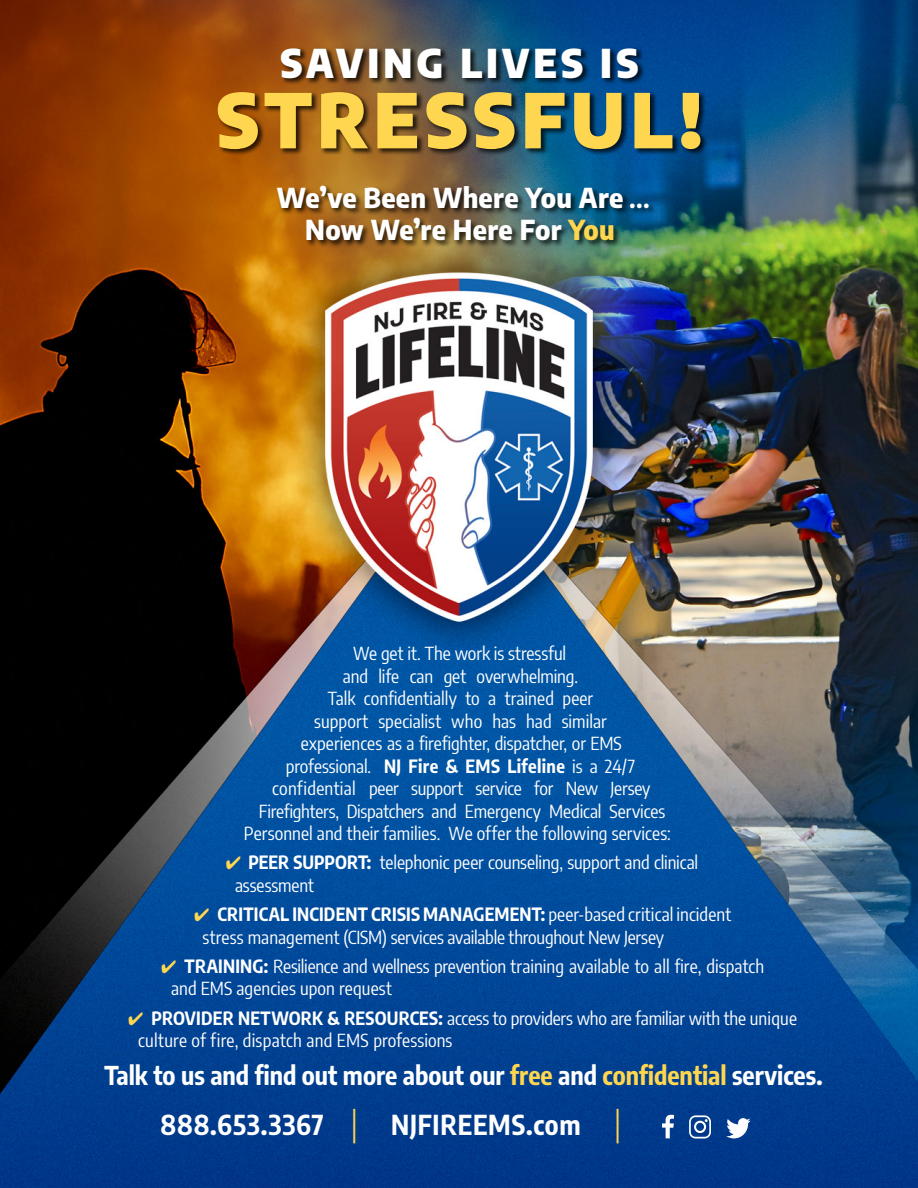
<style>
.page{position:relative;width:918px;height:1188px;background:#fff}
.page>*{position:absolute;margin:0;border:0;box-sizing:border-box;transform-origin:0 0}
.t1{font:900 semi-condensed 75px "Encode Sans";letter-spacing:.075em;color:#ffd64f}
.t2{font:900 semi-condensed 39px "Encode Sans";letter-spacing:.105em;color:#fff}
.t3{font:800 semi-condensed 27px "Encode Sans";letter-spacing:.01em;color:#fff}
.t4{font:700 27px "Encode Sans Condensed";letter-spacing:.03em;color:#fff}
.t5{font:700 25.5px "Encode Sans Condensed";color:#fff}
.t6{font:18px/22.5px "Encode Sans Condensed";color:#fff}
.s1{font-weight:600}
.s2{color:#ffd64f}
.s3{font-weight:700}
.s4{font-weight:400;font-size:33.75px;color:#ffd64f}
</style>
<div class="page">
<img style="left:0;top:0;width:918px;height:1188px">
<div style="left:217px;top:47px;width:491px;height:109px;background:#000;opacity:.74"></div>
<div style="left:276px;top:184px;width:380px;height:64px;background:#000;opacity:.75"></div>
<svg style="left:662px;top:1115px;width:12px;height:24px"></svg>
<svg style="left:689px;top:1115px;width:22px;height:24px"></svg>
<svg style="left:726px;top:1118px;width:25px;height:20px"></svg>
<p class="t2" style="left:280px;top:33px;width:360px">SAVING LIVES IS</p>
<p class="t1" style="left:217px;top:61px;width:487px">STRESSFUL!</p>
<p class="t3" style="left:277px;top:177px;width:374px">We’ve Been Where You Are <span class="s1">...</span></p>
<p class="t3" style="left:305px;top:210px;width:311px">Now We’re Here For <span class="s2">You</span></p>
<p class="t6" style="left:244px;top:641px;width:429px;text-align:center">We get it. The work is stressful<br>and life can get overwhelming.<br>Talk confidentially to a trained peer<br>support specialist who has had similar<br>experiences as a firefighter, dispatcher, or EMS<br>professional. <span class="s3">NJ Fire &amp; EMS Lifeline</span> is a 24/7 confidential peer support service for New Jersey Firefighters, Dispatchers and Emergency Medical Services Personnel and their families. We offer the following services:</p>
<p class="t6" style="left:235px;top:850px;width:465px;text-indent:-9px"><span class="s2">✔</span> <span class="s3">PEER SUPPORT:</span> telephonic peer counseling, support and clinical assessment</p>
<p class="t6" style="left:203px;top:902px;width:530px;text-indent:-8px"><span class="s2">✔</span> <span class="s3">CRITICAL INCIDENT CRISIS MANAGEMENT:</span> peer-based critical incident stress management (CISM) services available throughout New Jersey</p>
<p class="t6" style="left:171px;top:954px;width:595px;text-indent:-10px"><span class="s2">✔</span> <span class="s3">TRAINING:</span> Resilience and wellness prevention training available to all fire, dispatch and EMS agencies upon request</p>
<p class="t6" style="left:138px;top:1006px;width:661px;text-indent:-10px"><span class="s2">✔</span> <span class="s3">PROVIDER NETWORK &amp; RESOURCES:</span> access to providers who are familiar with the unique culture of fire, dispatch and EMS professions</p>
<p class="t5" style="left:104px;top:1057px;width:720px">Talk to us and find out more about our <span class="s2">free</span> and <span class="s2">confidential</span> services.</p>
<p class="t4" style="left:161px;top:1104px;width:198px">888.653.3367 <span class="s4">|</span></p>
<p class="t4" style="left:391px;top:1104px;width:231px">NJFIREEMS.com <span class="s4">|</span></p>
</div>
